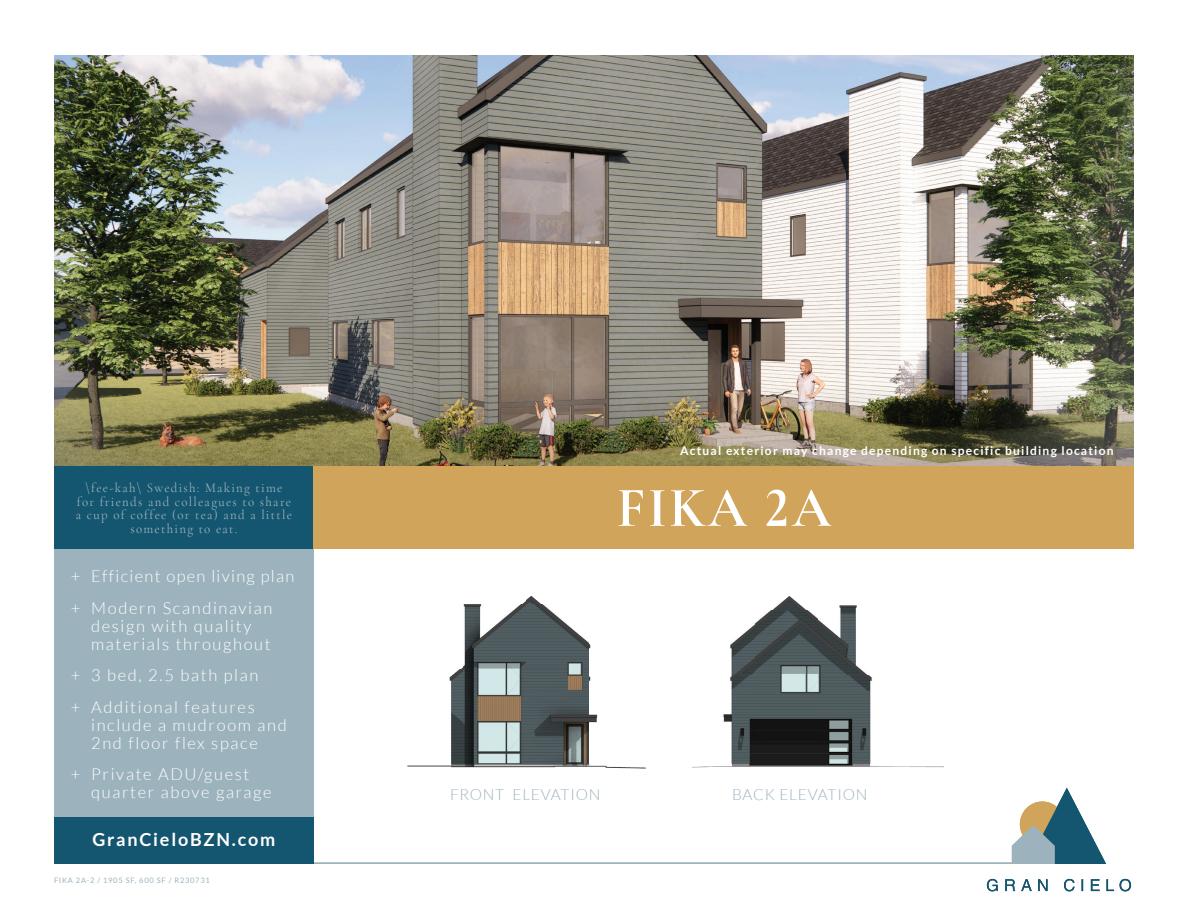
<style>
.page{position:relative;width:1188px;height:918px;background:#fff}
.page>*{position:absolute;margin:0;border:0;box-sizing:border-box;transform-origin:0 0}
.t1{font:700 57.15px "Cormorant Garamond";letter-spacing:.05em;color:#fff;scale:.96 1}
.t2{font:700 18px "Lato";letter-spacing:.1em;color:#fff}
.t3{font:300 16.5px/18px "Lato";letter-spacing:.1em;color:#fff}
.t4{font:300 16.5px/31.5px "Lato";letter-spacing:.08em;color:#fff}
.t5{font:300 15.45px "Lato";letter-spacing:.05em;color:#9cb3bd}
.t6{font:13.5px/13.5px "Cormorant Garamond";letter-spacing:.1em;color:#9cb3bd;text-align:center;scale:.96 1}
.t7{font:700 12px "Lato";letter-spacing:.1em;color:#fff}
.t8{font:7.5px "Lato";letter-spacing:.1em;color:#9cb3bd}
</style>
<div class="page">
<hr style="left:54px;top:862px;width:1000px;height:2px;background:#9cb3bd">
<svg style="left:1012px;top:788px;width:94px;height:76px"></svg>
<svg style="left:987px;top:879px;width:144px;height:12px"></svg>
<img style="left:693px;top:596px;width:251px;height:172px">
<img style="left:407px;top:596px;width:239px;height:173px">
<img style="left:54px;top:56px;width:1080px;height:327px">
<img style="left:54px;top:383px;width:1080px;height:83px">
<div style="left:54px;top:549px;width:260px;height:269px;background:#9cb3bd"></div>
<div style="left:54px;top:818px;width:260px;height:46px;background:#14556f"></div>
<div style="left:54px;top:466px;width:260px;height:83px;background:#14556f"></div>
<div style="left:314px;top:466px;width:820px;height:83px;background:#d0a45b"></div>
<p class="t7" style="left:680px;top:444px;width:435px">Actual exterior may change depending on specific building location</p>
<p class="t6" style="left:76px;top:481px;width:227px">\fee-kah\ Swedish: Making time for friends and colleagues to share a cup of coffee (or tea) and a little something to eat.</p>
<h1 class="t1" style="left:617px;top:472px;width:225px">FIKA 2A</h1>
<p class="t4" style="left:71px;top:560px;width:225px">+ Efficient open living plan + Modern Scandinavian</p>
<p class="t3" style="left:91px;top:617px;width:181px">design with quality materials throughout</p>
<p class="t3" style="left:71px;top:659px;width:189px;line-height:31.5px">+ 3 bed, 2.5 bath plan + Additional features</p>
<p class="t3" style="left:91px;top:716px;width:197px">include a mudroom and<br>2nd floor flex space</p>
<p class="t3" style="left:91px;top:765px;width:182px;text-indent:-20px">+ Private ADU/guest quarter above garage</p>
<p class="t2" style="left:92px;top:829px;width:184px">GranCieloBZN.com</p>
<p class="t8" style="left:54px;top:876px;width:157px">FIKA 2A-2 / 1905 SF, 600 SF / R230731</p>
<p class="t5" style="left:450px;top:786px;width:152px">FRONT ELEVATION</p>
<p class="t5" style="left:732px;top:786px;width:137px">BACK ELEVATION</p>
</div>
